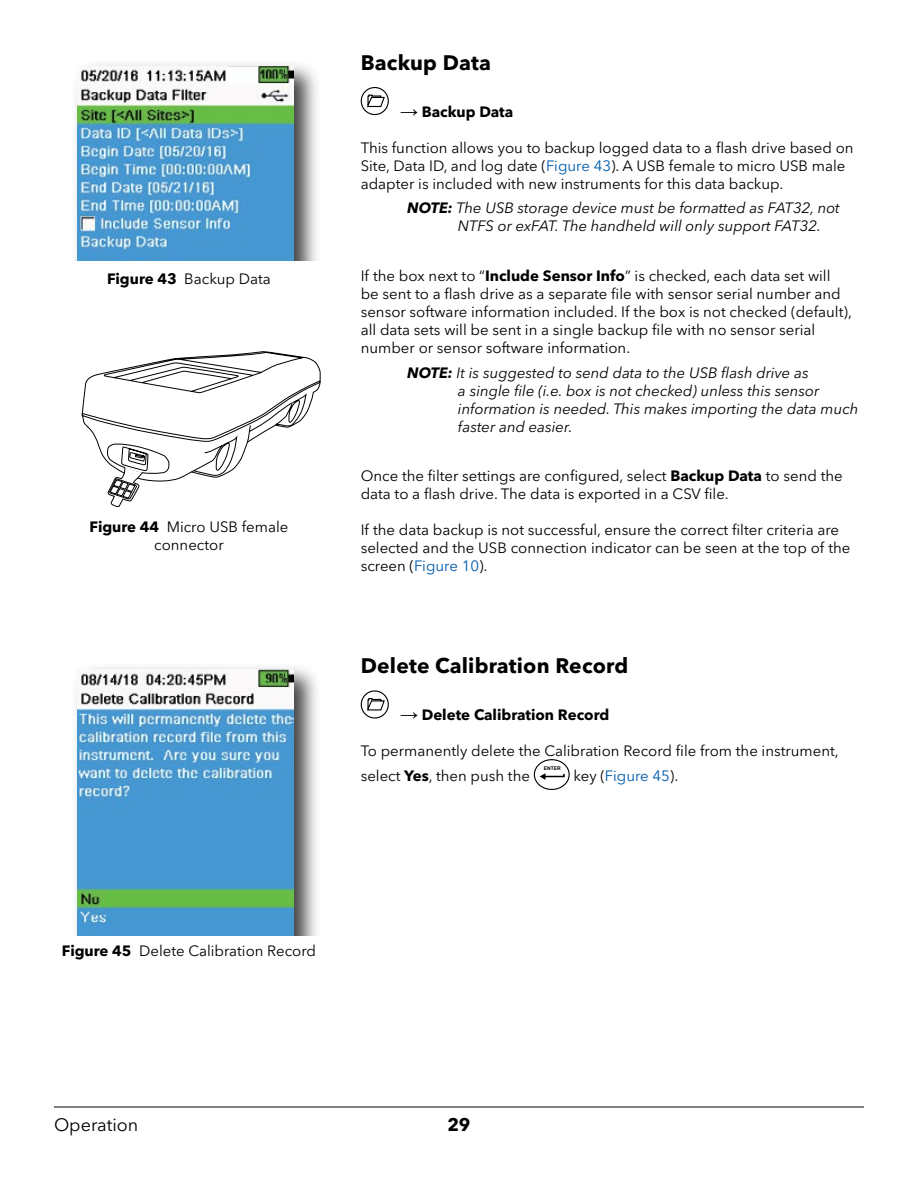
<style>
.page{position:relative;width:918px;height:1188px;background:#fff}
.page>*{position:absolute;margin:0;border:0;box-sizing:border-box;transform-origin:0 0}
.t1{font:700 21px "Avenir Next LT Pro";letter-spacing:.01em;color:#000}
.t2{font:18px "Avenir Next LT Pro";color:#000}
.t3{font:700 18px "Avenir Next LT Pro";color:#000}
.t4{font:15px/18px "Avenir Next LT Pro";color:#000}
.t5{font:italic 15px/18px "Avenir Next LT Pro";color:#000}
.t6{font:700 15px "Avenir Next LT Pro";color:#000}
.t7{font:15px "Avenir Next LT Pro";letter-spacing:-.02em;color:#005cab}
.t8{font:700 5.1px "Arial";color:#000}
.s1{font-weight:700}
.s2{font-family:"Arial";font-size:18px}
.s3{color:#005cab}
.s4{color:#000}
</style>
<div class="page">
<hr style="left:54px;top:1107px;width:810px;height:1px;background:#000">
<svg style="left:361px;top:87px;width:28px;height:28px"></svg>
<svg style="left:361px;top:690px;width:28px;height:29px"></svg>
<svg style="left:540px;top:773px;width:25px;height:7px"></svg>
<div style="left:534px;top:759px;width:36px;height:31px;border:1px solid #000;border-radius:50%"></div>
<img style="left:76px;top:64px;width:241px;height:197px">
<img style="left:78px;top:66px;width:216px;height:195px">
<div style="left:227px;top:67px;width:31px;height:18px;background:#fdfefe"></div>
<svg style="left:82px;top:351px;width:239px;height:156px"></svg>
<img style="left:76px;top:667px;width:241px;height:268px">
<img style="left:78px;top:669px;width:216px;height:266px">
<p class="t4" style="left:107px;top:270px;width:165px"><span class="s1">Figure 43</span> Backup Data</p>
<p class="t4" style="left:90px;top:518px;width:200px;text-align:center"><span class="s1">Figure 44</span> Micro USB female connector</p>
<h1 class="t1" style="left:361px;top:50px;width:132px">Backup Data</h1>
<p class="t6" style="left:400px;top:102px;width:115px"><span class="s2">→</span> Backup Data</p>
<p class="t4" style="left:361px;top:138px;width:494px">This function allows you to backup logged data to a flash drive based on<br>Site, Data ID, and log date (<span class="s3">Figure 43</span>). A USB female to micro USB male adapter is included with new instruments for this data backup.</p>
<p class="t5" style="left:458px;top:199px;width:383px;text-indent:-51px"><span class="s1">NOTE:</span> The USB storage device must be formatted as FAT32, not<br>NTFS or exFAT. The handheld will only support FAT32.</p>
<p class="t4" style="left:361px;top:267px;width:493px">If the box next to “<span class="s1">Include Sensor Info</span>” is checked, each data set will be sent to a flash drive as a separate file with sensor serial number and sensor software information included. If the box is not checked (default), all data sets will be sent in a single backup file with no sensor serial number or sensor software information.</p>
<p class="t5" style="left:458px;top:363px;width:402px;text-indent:-51px"><span class="s1">NOTE:</span> It is suggested to send data to the USB flash drive as<br>a single file (i.e. box is not checked) unless this sensor information is needed. This makes importing the data much faster and easier.</p>
<p class="t4" style="left:361px;top:467px;width:484px">Once the filter settings are configured, select <span class="s1">Backup Data</span> to send the data to a flash drive. The data is exported in a CSV file.</p>
<p class="t4" style="left:361px;top:521px;width:491px">If the data backup is not successful, ensure the correct filter criteria are selected and the USB connection indicator can be seen at the top of the screen (<span class="s3">Figure 10</span>).</p>
<h1 class="t1" style="left:361px;top:653px;width:269px">Delete Calibration Record</h1>
<p class="t6" style="left:400px;top:706px;width:211px"><span class="s2">→</span> Delete Calibration Record</p>
<p class="t4" style="left:361px;top:738px;width:480px;line-height:24.9px">To permanently delete the Calibration Record file from the instrument, select <span class="s1">Yes</span>, then push the</p>
<p class="t8" style="left:544px;top:765px;width:19px">ENTER</p>
<p class="t7" style="left:573px;top:767px;width:106px"><span class="s4">key (</span>Figure 45<span class="s4">).</span></p>
<p class="t4" style="left:62px;top:942px;width:256px"><span class="s1">Figure 45</span> Delete Calibration Record</p>
<p class="t2" style="left:54px;top:1114px;width:86px">Operation</p>
<p class="t3" style="left:447px;top:1114px;width:25px">29</p>
</div>
